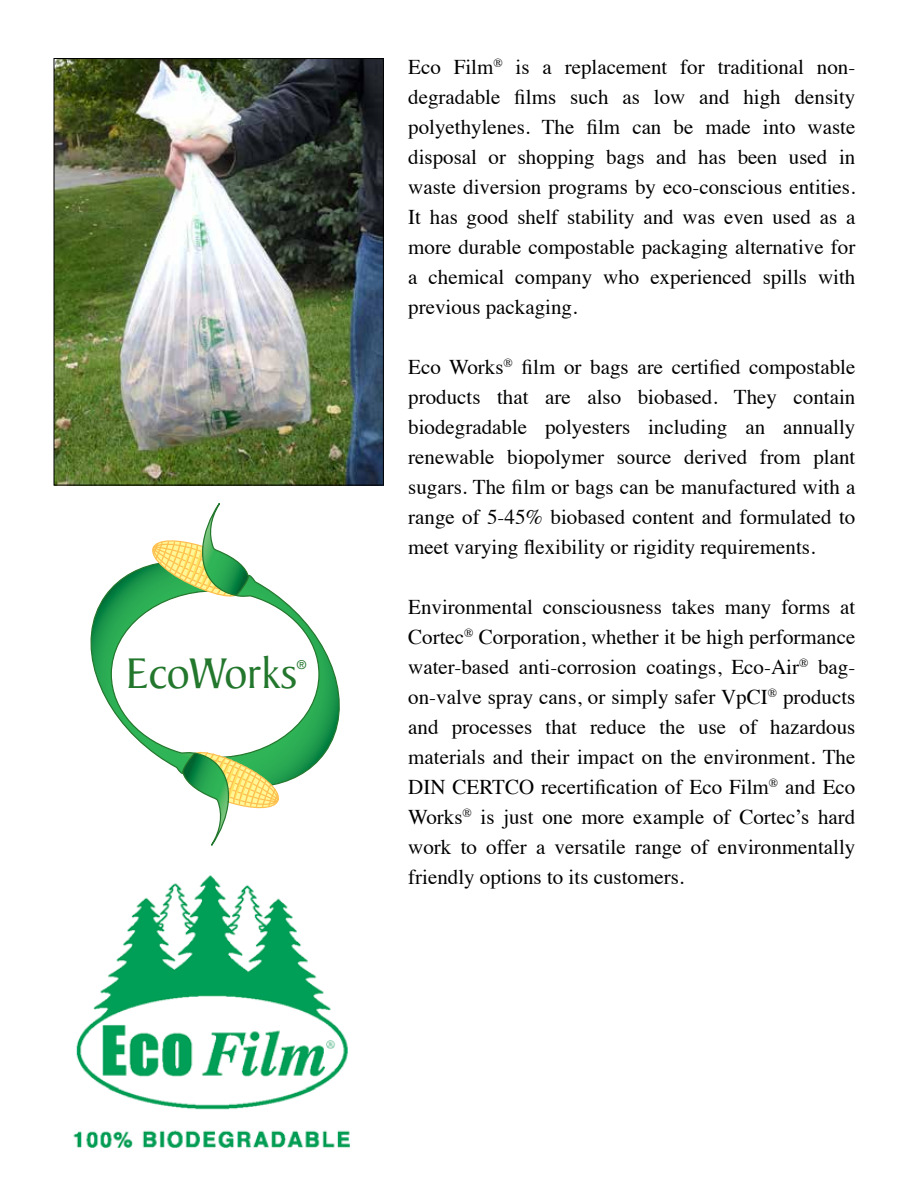
<style>
.page{position:relative;width:918px;height:1188px;background:#fff}
.page>*{position:absolute;margin:0;border:0;box-sizing:border-box;transform-origin:0 0}
.t1{font:46.35px "Baker Signet";color:#23772d}
.t2{font:21px/30px "Times";color:#000;text-align:justify}
.t3{font:12.15px "Helvetica";color:#23772d}
</style>
<div class="page">
<img style="left:73px;top:875px;width:277px;height:273px">
<img style="left:56px;top:60px;width:326px;height:423px">
<div style="left:54px;top:58px;width:330px;height:427px;border:1px solid #000"></div>
<svg style="left:90px;top:565px;width:250px;height:218px"></svg>
<svg style="left:182px;top:750px;width:100px;height:96px"></svg>
<svg style="left:149px;top:503px;width:100px;height:95px"></svg>
<h1 class="t1" style="left:126px;top:649px;width:173px">EcoWorks</h1>
<p class="t3" style="left:297px;top:657px;width:10px">®</p>
<p class="t2" style="left:408px;top:50px;width:449px">Eco Film<sup>®</sup> is a replacement for traditional non&shy;degradable films such as low and high density polyethylenes. The film can be made into waste disposal or shopping bags and has been used in waste diversion programs by eco-conscious entities.<br>It has good shelf stability and was even used as a more durable compostable packaging alternative for a chemical company who experienced spills with previous packaging.</p>
<p class="t2" style="left:408px;top:350px;width:449px">Eco Works<sup>®</sup> film or bags are certified compostable products that are also biobased. They contain biodegradable polyesters including an annually renewable biopolymer source derived from plant sugars. The film or bags can be manufactured with a range of 5-45% biobased content and formulated to meet varying flexibility or rigidity requirements.</p>
<p class="t2" style="left:408px;top:590px;width:449px">Environmental consciousness takes many forms at Cortec<sup>®</sup> Corporation, whether it be high performance water-based anti-corrosion coatings, Eco-Air<sup>®</sup> bag&shy;on-valve spray cans, or simply safer VpCI<sup>®</sup> products and processes that reduce the use of hazardous materials and their impact on the environment. The DIN CERTCO recertification of Eco Film<sup>®</sup> and Eco Works<sup>®</sup> is just one more example of Cortec’s hard work to offer a versatile range of environmentally friendly options to its customers.</p>
</div>
